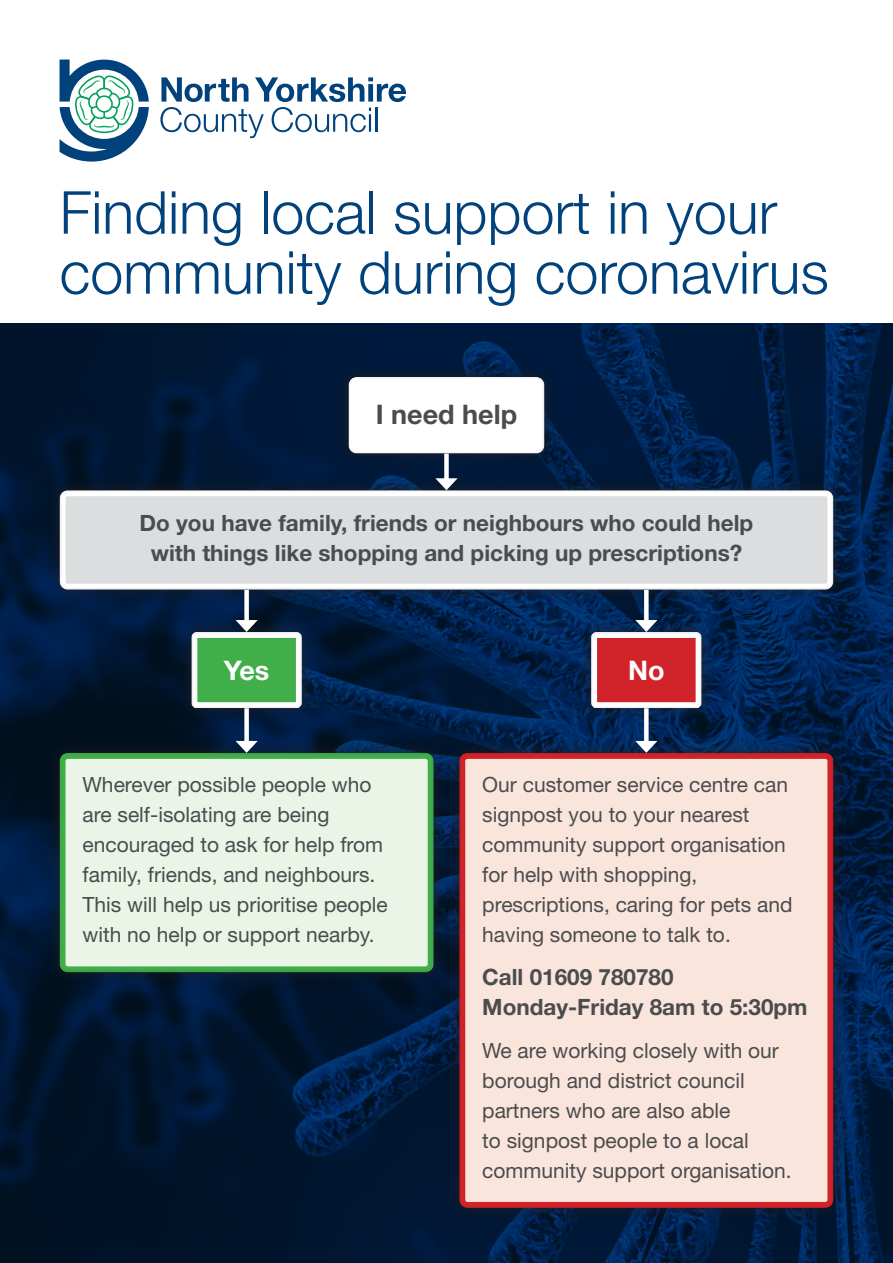
<style>
.page{position:relative;width:893px;height:1263px;background:#fff}
.page>*{position:absolute;margin:0;border:0;box-sizing:border-box;transform-origin:0 0}
.t1{font:300 59.25px/60px "Helvetica Neue LT Std";color:#01427c}
.t2{font:700 27px "Helvetica Neue LT Std";color:#4b4c4d}
.t3{font:700 27px "Helvetica Neue LT Std";color:#fff}
.t4{font:700 22.5px/30px "Helvetica Neue LT Std";color:#4b4c4d;text-align:center}
.t5{font:21px/30px "Helvetica Neue LT Std";color:#4b4c4d}
</style>
<div class="page">
<img style="left:0;top:323px;width:893px;height:940px">
<svg style="left:160px;top:77px;width:246px;height:61px"></svg>
<hr style="left:375px;top:108px;width:2px;height:24px;background:#01427c">
<svg style="left:60px;top:60px;width:89px;height:102px"></svg>
<div style="left:334px;top:363px;width:225px;height:104px;background:#231f20;opacity:.75"></div>
<div style="left:347px;top:377px;width:199px;height:79px;background:#fff"></div>
<div style="left:45px;top:476px;width:803px;height:128px;background:#231f20;opacity:.75"></div>
<div style="left:59px;top:489px;width:774px;height:103px;background:#231f20;opacity:.3"></div>
<div style="left:177px;top:618px;width:139px;height:104px;background:#231f20;opacity:.75"></div>
<div style="left:191px;top:630px;width:114px;height:80px;background:#231f20;opacity:.3"></div>
<div style="left:577px;top:618px;width:138px;height:104px;background:#231f20;opacity:.75"></div>
<div style="left:591px;top:630px;width:113px;height:80px;background:#231f20;opacity:.3"></div>
<div style="left:45px;top:738px;width:403px;height:248px;background:#231f20;opacity:.75"></div>
<div style="left:59px;top:751px;width:377px;height:222px;background:#231f20;opacity:.3"></div>
<div style="left:445px;top:738px;width:403px;height:484px;background:#231f20;opacity:.75"></div>
<div style="left:458px;top:751px;width:378px;height:458px;background:#231f20;opacity:.3"></div>
<div style="left:244px;top:590px;width:5px;height:34px;background:#fff"></div>
<svg style="left:236px;top:620px;width:22px;height:12px"></svg>
<div style="left:644px;top:590px;width:5px;height:34px;background:#fff"></div>
<svg style="left:635px;top:620px;width:22px;height:12px"></svg>
<div style="left:444px;top:453px;width:5px;height:29px;background:#fff"></div>
<svg style="left:435px;top:478px;width:23px;height:12px"></svg>
<div style="left:244px;top:708px;width:5px;height:37px;background:#fff"></div>
<svg style="left:236px;top:741px;width:22px;height:12px"></svg>
<div style="left:644px;top:708px;width:5px;height:37px;background:#fff"></div>
<svg style="left:635px;top:741px;width:22px;height:12px"></svg>
<p class="t1" style="left:60px;top:181px;width:771px">Finding local support in your community during coronavirus</p>
<p class="t2" style="left:376px;top:397px;width:143px">I need help</p>
<p class="t4" style="left:140px;top:507px;width:615px">Do you have family, friends or neighbours who could help with things like shopping and picking up prescriptions?</p>
<p class="t3" style="left:224px;top:654px;width:47px">Yes</p>
<p class="t3" style="left:628px;top:654px;width:38px">No</p>
<p class="t5" style="left:83px;top:770px;width:307px">Wherever possible people who are self-isolating are being encouraged to ask for help from family, friends, and neighbours.<br>This will help us prioritise people with no help or support nearby.</p>
<p class="t5" style="left:482px;top:770px;width:312px">Our customer service centre can signpost you to your nearest community support organisation for help with shopping, prescriptions, caring for pets and having someone to talk to.</p>
<p class="t4" style="left:482px;top:962px;width:327px;text-align:left">Call 01609 780780<br>Monday-Friday 8am to 5:30pm</p>
<p class="t5" style="left:482px;top:1035px;width:311px">We are working closely with our borough and district council partners who are also able<br>to signpost people to a local community support organisation.</p>
</div>
